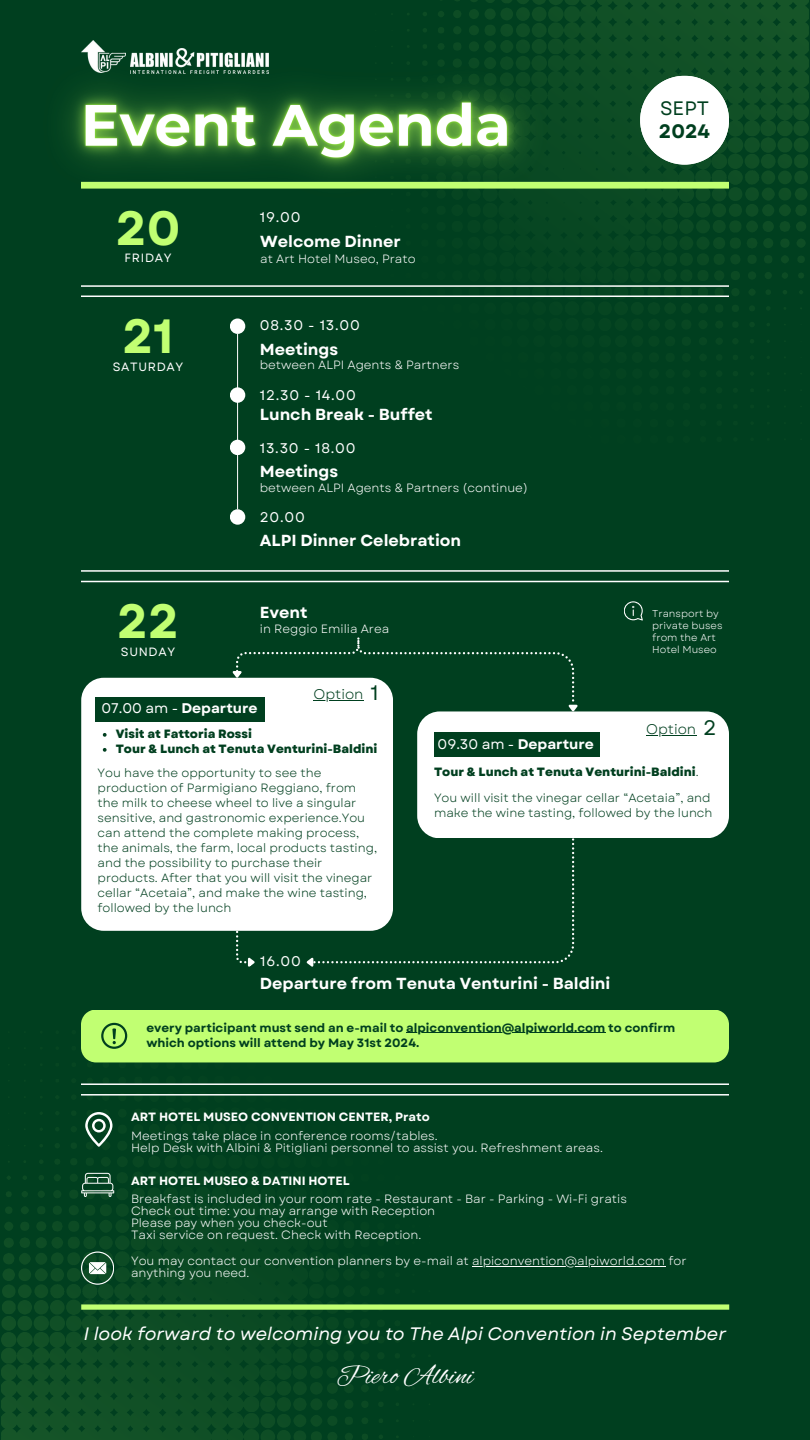
<style>
.page{position:relative;width:810px;height:1440px;background:#003f1f}
.page>*{position:absolute;margin:0;border:0;box-sizing:border-box;transform-origin:0 0}
.t1{font:700 48px "Garet";color:#c1ff72}
.t2{font:28px "Alex Brush";color:#fff}
.t3{font:21px "Garet";color:#003f1f}
.t4{font:19.4px "Garet";color:#003f1f}
.t5{font:700 19.4px "Garet";color:#003f1f}
.t6{font:italic 18px "Garet";color:#fff}
.t7{font:700 16px "Garet";color:#fff}
.t8{font:14px "Garet";letter-spacing:.055em;color:#fff}
.t9{font:700 14px "Garet";color:#fff}
.t10{font:14px "Garet";color:#003f1f}
.t11{font:12px "Garet";color:#fff}
.t12{font:12px/15px "Garet";color:#003f1f}
.t13{font:700 12px "Garet";color:#003f1f}
.t14{font:800 12px "Garet";color:#003f1f}
.t15{font:700 12px "Garet";color:#fff}
.t16{font:12px "Garet";letter-spacing:.055em;color:#fff}
.t17{font:10px/12px "Garet";color:#fff}
.s1{font-weight:400}
</style>
<div class="page">
<svg style="left:374px;top:0;width:435px;height:310px;fill:#094823"></svg>
<svg style="left:640px;top:76px;width:89px;height:88px"></svg>
<div style="left:81px;top:182px;width:648px;height:7px;background:#c1ff72"></div>
<hr style="left:81px;top:285px;width:648px;height:2px;background:#fff">
<hr style="left:81px;top:296px;width:648px;height:1px;background:#fff">
<hr style="left:237px;top:334px;width:1px;height:175px;background:#fff">
<hr style="left:81px;top:570px;width:648px;height:2px;background:#fff">
<hr style="left:81px;top:581px;width:648px;height:1px;background:#fff">
<svg style="left:1px;top:1062px;width:430px;height:378px"></svg>
<hr style="left:81px;top:1083px;width:648px;height:2px;background:#fff">
<hr style="left:81px;top:1094px;width:648px;height:2px;background:#fff">
<svg style="left:81px;top:1252px;width:33px;height:33px"></svg>
<div style="left:81px;top:1304px;width:648px;height:6px;background:#c1ff72"></div>
<div style="left:230px;top:319px;width:15px;height:15px;background:#fff;border-radius:50%"></div>
<div style="left:230px;top:387px;width:15px;height:16px;background:#fff;border-radius:50%"></div>
<div style="left:230px;top:440px;width:15px;height:15px;background:#fff;border-radius:50%"></div>
<div style="left:230px;top:509px;width:15px;height:16px;background:#fff;border-radius:50%"></div>
<div style="left:81px;top:678px;width:312px;height:253px;background:#fff;border-radius:23px"></div>
<div style="left:417px;top:711px;width:312px;height:127px;background:#fff;border-radius:22px"></div>
<svg style="left:231px;top:637px;width:349px;height:77px"></svg>
<svg style="left:624px;top:601px;width:19px;height:20px"></svg>
<div style="left:81px;top:1010px;width:648px;height:52px;background:#c1ff72"></div>
<svg style="left:81px;top:1173px;width:33px;height:24px"></svg>
<svg style="left:85px;top:1112px;width:27px;height:35px"></svg>
<div style="left:95px;top:697px;width:170px;height:24px;background:#003f1f"></div>
<hr style="left:472px;top:1266px;width:193px;height:1px;background:#fff">
<img style="left:67px;top:13px;width:521px;height:226px">
<hr style="left:406px;top:1033px;width:199px;height:1px;background:#003f1f">
<hr style="left:646px;top:735px;width:50px;height:1px;background:#003f1f">
<svg style="left:103px;top:733px;width:4px;height:4px"></svg>
<svg style="left:103px;top:748px;width:4px;height:4px"></svg>
<div style="left:434px;top:732px;width:166px;height:24px;background:#003f1f"></div>
<svg style="left:236px;top:931px;width:19px;height:36px"></svg>
<svg style="left:304px;top:838px;width:270px;height:129px"></svg>
<p class="t4" style="left:660px;top:95px;width:50px">SEPT</p>
<p class="t1" style="left:116px;top:193px;width:66px">20</p>
<p class="t16" style="left:125px;top:250px;width:48px">FRIDAY</p>
<h6 class="t1" style="left:122px;top:302px;width:53px">21</h6>
<p class="t16" style="left:113px;top:358px;width:72px">SATURDAY</p>
<p class="t1" style="left:117px;top:587px;width:63px">22</p>
<p class="t16" style="left:121px;top:643px;width:56px">SUNDAY</p>
<p class="t8" style="left:260px;top:207px;width:42px">19.00</p>
<p class="t7" style="left:260px;top:230px;width:142px">Welcome Dinner</p>
<p class="t11" style="left:260px;top:250px;width:157px">at Art Hotel Museo, Prato</p>
<p class="t8" style="left:260px;top:315px;width:102px">08.30 - 13.00</p>
<p class="t7" style="left:260px;top:338px;width:80px">Meetings</p>
<p class="t11" style="left:260px;top:356px;width:201px">between ALPI Agents &amp; Partners</p>
<p class="t7" style="left:260px;top:403px;width:174px">Lunch Break - Buffet</p>
<p class="t8" style="left:260px;top:385px;width:98px">12.30 - 14.00</p>
<p class="t8" style="left:260px;top:438px;width:97px">13.30 - 18.00</p>
<h6 class="t7" style="left:260px;top:459px;width:80px">Meetings</h6>
<p class="t11" style="left:260px;top:480px;width:270px">between ALPI Agents &amp; Partners (continue)</p>
<p class="t7" style="left:260px;top:529px;width:203px">ALPI Dinner Celebration</p>
<p class="t8" style="left:260px;top:507px;width:47px">20.00</p>
<h3 class="t7" style="left:260px;top:600px;width:49px">Event</h3>
<p class="t11" style="left:260px;top:620px;width:131px">in Reggio Emilia Area</p>
<p class="t9" style="left:101px;top:698px;width:158px"><span class="s1">07.00 am -</span> Departure</p>
<p class="t10" style="left:314px;top:684px;width:52px">Option</p>
<p class="t3" style="left:371px;top:678px;width:10px">1</p>
<p class="t5" style="left:659px;top:118px;width:53px">2024</p>
<p class="t17" style="left:652px;top:608px;width:72px">Transport by private buses from the Art<br>Hotel Museo</p>
<p class="t3" style="left:703px;top:713px;width:15px">2</p>
<h6 class="t14" style="left:116px;top:725px;width:138px">Visit at Fattoria Rossi</h6>
<p class="t10" style="left:646px;top:719px;width:52px">Option</p>
<p class="t14" style="left:116px;top:740px;width:263px">Tour &amp; Lunch at Tenuta Venturini-Baldini</p>
<p class="t12" style="left:98px;top:765px;width:281px">You have the opportunity to see the production of Parmigiano Reggiano, from the milk to cheese wheel to live a singular sensitive, and gastronomic experience.You can attend the complete making process, the animals, the farm, local products tasting, and the possibility to purchase their products. After that you will visit the vinegar cellar “Acetaia”, and make the wine tasting, followed by the lunch</p>
<p class="t14" style="left:434px;top:763px;width:266px">Tour &amp; Lunch at Tenuta Venturini-Baldini<span class="s1">.</span></p>
<p class="t9" style="left:438px;top:734px;width:158px"><span class="s1">09.30 am -</span> Departure</p>
<p class="t12" style="left:434px;top:790px;width:280px">You will visit the vinegar cellar “Acetaia”, and make the wine tasting, followed by the lunch</p>
<p class="t8" style="left:260px;top:951px;width:42px">16.00</p>
<p class="t7" style="left:260px;top:972px;width:352px">Departure from Tenuta Venturini - Baldini</p>
<p class="t13" style="left:146px;top:1019px;width:530px">every participant must send an e-mail to alpiconvention@alpiworld.com to confirm</p>
<p class="t13" style="left:146px;top:1034px;width:274px">which options will attend by May 31st 2024.</p>
<p class="t15" style="left:131px;top:1109px;width:300px">ART HOTEL MUSEO CONVENTION CENTER, Prato</p>
<p class="t11" style="left:131px;top:1127px;width:308px">Meetings take place in conference rooms/tables.</p>
<p class="t11" style="left:131px;top:1139px;width:473px">Help Desk with Albini &amp; Pitigliani personnel to assist you. Refreshment areas.</p>
<p class="t11" style="left:131px;top:1190px;width:497px">Breakfast is included in your room rate - Restaurant - Bar - Parking - Wi-Fi gratis</p>
<p class="t11" style="left:131px;top:1202px;width:306px">Check out time: you may arrange with Reception</p>
<p class="t11" style="left:131px;top:1214px;width:198px">Please pay when you check-out</p>
<p class="t11" style="left:131px;top:1226px;width:292px">Taxi service on request. Check with Reception.</p>
<p class="t15" style="left:131px;top:1172px;width:220px">ART HOTEL MUSEO &amp; DATINI HOTEL</p>
<p class="t11" style="left:131px;top:1252px;width:557px">You may contact our convention planners by e-mail at alpiconvention@alpiworld.com for</p>
<p class="t11" style="left:131px;top:1264px;width:120px">anything you need.</p>
<p class="t6" style="left:84px;top:1321px;width:644px">I look forward to welcoming you to The Alpi Convention in September</p>
<p class="t2" style="left:336px;top:1360px;width:139px">Piero Albini</p>
</div>
